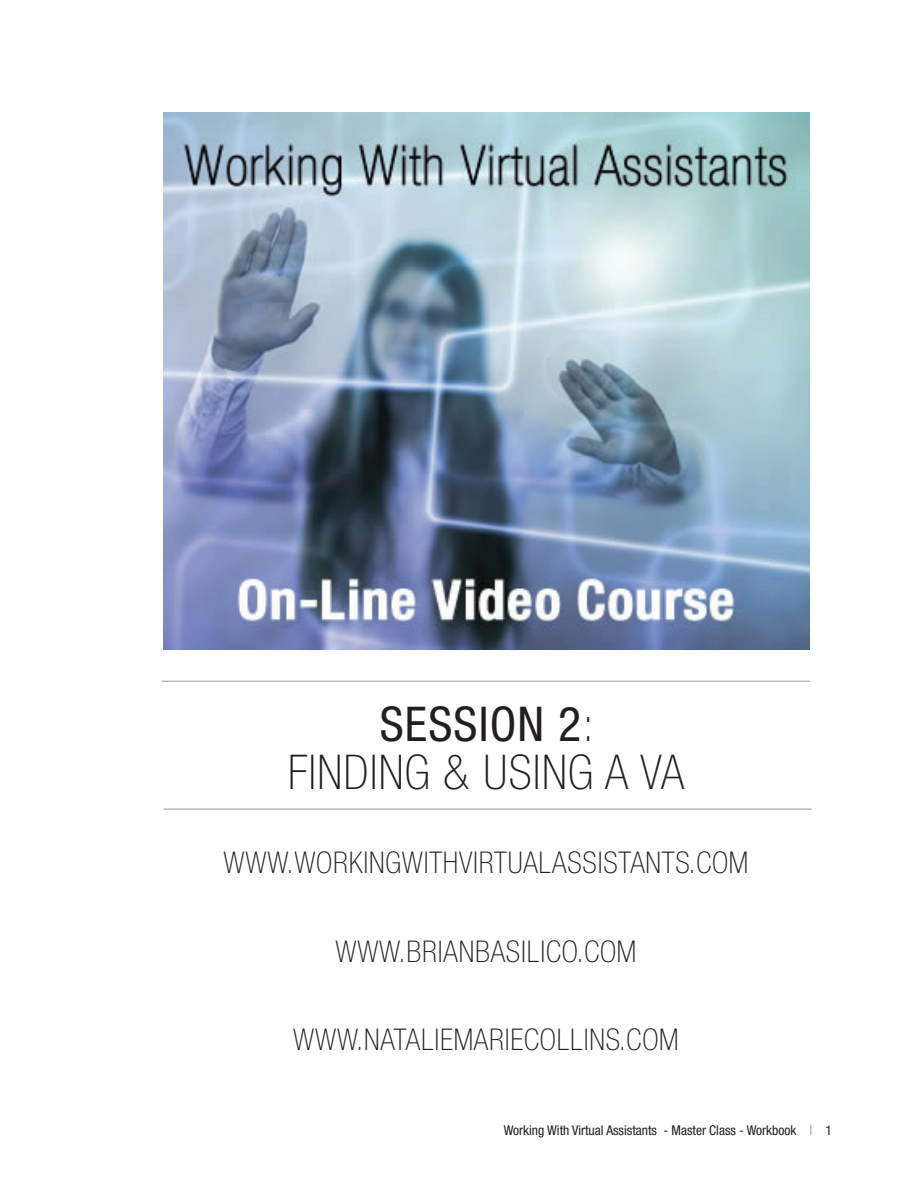
<style>
.page{position:relative;width:918px;height:1188px;background:#fff}
.page>*{position:absolute;margin:0;border:0;box-sizing:border-box;transform-origin:0 0}
.t1{font:100 condensed 48px/48px "Helvetica Neue LT Pro";letter-spacing:.025em;color:#231f20;text-align:center}
.t2{font:100 condensed 30px "Helvetica Neue LT Pro";letter-spacing:.025em;color:#231f20}
.t3{font:condensed 13.5px "Helvetica Neue LT Pro";color:#231f20}
.s1{font-weight:400}
.s2{color:#939598}
</style>
<div class="page">
<hr style="left:162px;top:681px;width:648px;height:1px;background:#939598">
<hr style="left:164px;top:809px;width:648px;height:1px;background:#939598">
<img style="left:163px;top:113px;width:646px;height:537px">
<h1 class="t1" style="left:288px;top:700px;width:398px"><span class="s1">SESSION 2</span>:<br>FINDING &amp; USING A VA</h1>
<p class="t2" style="left:224px;top:846px;width:526px">WWW.WORKINGWITHVIRTUALASSISTANTS.COM</p>
<p class="t2" style="left:336px;top:934px;width:302px">WWW.BRIANBASILICO.COM</p>
<p class="t2" style="left:293px;top:1023px;width:387px">WWW.NATALIEMARIECOLLINS.COM</p>
<p class="t3" style="left:504px;top:1122px;width:330px">Working With Virtual Assistants - Master Class - Workbook <span class="s2">|</span> 1</p>
</div>
